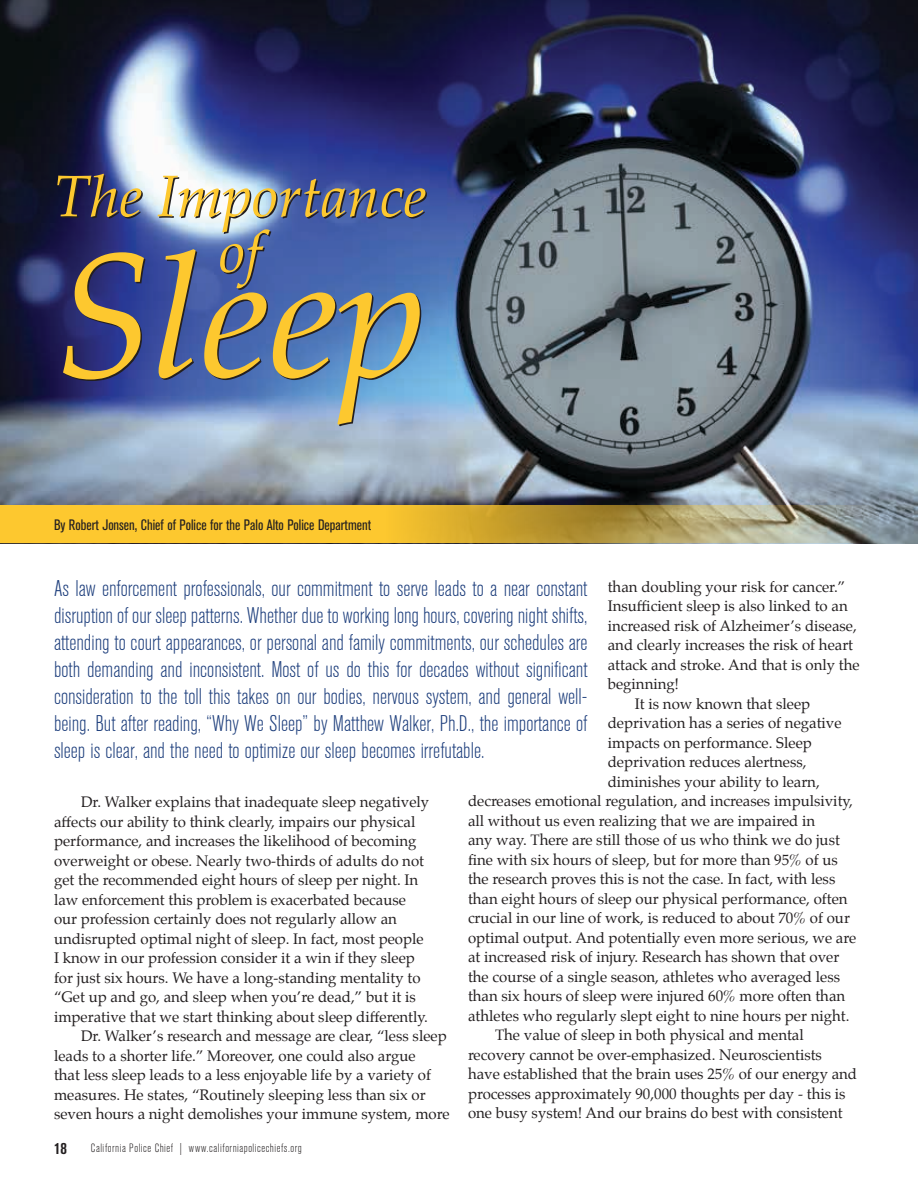
<style>
.page{position:relative;width:918px;height:1188px;background:#fff}
.page>*{position:absolute;margin:0;border:0;box-sizing:border-box;transform-origin:0 0}
.t1{font:italic 176.4px "Palatino";color:#fdc82f}
.t2{font:italic 58.95px "Palatino";color:#fdc82f}
.t3{font:300 condensed 22.5px/27px "Akzidenz Grotesk BE";color:#1d3e7c;text-align:justify}
.t4{font:700 condensed 16.5px "Akzidenz Grotesk BE";color:#231f20}
.t5{font:15px "Palatino";color:#231f20}
.t6{font:condensed 15px "Akzidenz Grotesk BE";color:#231f20}
.t7{font:300 condensed 12px "Akzidenz Grotesk BE";letter-spacing:.045em;color:#231f20}
</style>
<div class="page">
<img style="left:0;top:0;width:918px;height:506px">
<svg style="left:0;top:506px;width:918px;height:37px;background:#d1b049"></svg>
<h2 class="t2" style="left:54px;top:147px;width:374px">The Importance</h2>
<h1 class="t1" style="left:54px;top:168px;width:374px">Sleep</h1>
<h2 class="t2" style="left:219px;top:202px;width:44px">of</h2>
<p class="t6" style="left:54px;top:517px;width:319px">By Robert Jonsen, Chief of Police for the Palo Alto Police Department</p>
<p class="t5" style="left:608px;top:574px;width:239px">than doubling your risk for cancer.”</p>
<p class="t5" style="left:608px;top:594px;width:242px">Insufficient sleep is also linked to an</p>
<p class="t5" style="left:608px;top:613px;width:251px">increased risk of Alzheimer’s disease,</p>
<p class="t5" style="left:608px;top:633px;width:247px">and clearly increases the risk of heart</p>
<p class="t5" style="left:608px;top:652px;width:253px">attack and stroke. And that is only the</p>
<p class="t5" style="left:608px;top:672px;width:73px">beginning!</p>
<p class="t5" style="left:635px;top:691px;width:177px">It is now known that sleep</p>
<p class="t5" style="left:608px;top:711px;width:235px">deprivation has a series of negative</p>
<p class="t5" style="left:608px;top:730px;width:206px">impacts on performance. Sleep</p>
<p class="t5" style="left:608px;top:750px;width:200px">deprivation reduces alertness,</p>
<p class="t5" style="left:608px;top:769px;width:214px">diminishes your ability to learn,</p>
<p class="t5" style="left:468px;top:789px;width:386px">decreases emotional regulation, and increases impulsivity,</p>
<p class="t5" style="left:468px;top:808px;width:349px">all without us even realizing that we are impaired in</p>
<p class="t5" style="left:468px;top:828px;width:373px">any way. There are still those of us who think we do just</p>
<p class="t5" style="left:468px;top:847px;width:371px">fine with six hours of sleep, but for more than 95% of us</p>
<p class="t5" style="left:468px;top:867px;width:369px">the research proves this is not the case. In fact, with less</p>
<p class="t5" style="left:468px;top:886px;width:381px">than eight hours of sleep our physical performance, often</p>
<p class="t5" style="left:468px;top:906px;width:383px">crucial in our line of work, is reduced to about 70% of our</p>
<p class="t5" style="left:468px;top:925px;width:390px">optimal output. And potentially even more serious, we are</p>
<p class="t5" style="left:468px;top:945px;width:373px">at increased risk of injury. Research has shown that over</p>
<p class="t5" style="left:468px;top:964px;width:374px">the course of a single season, athletes who averaged less</p>
<p class="t5" style="left:468px;top:984px;width:379px">than six hours of sleep were injured 60% more often than</p>
<p class="t5" style="left:468px;top:1003px;width:383px">athletes who regularly slept eight to nine hours per night.</p>
<p class="t5" style="left:495px;top:1023px;width:310px">The value of sleep in both physical and mental</p>
<p class="t5" style="left:468px;top:1042px;width:356px">recovery cannot be over-emphasized. Neuroscientists</p>
<p class="t5" style="left:468px;top:1062px;width:391px">have established that the brain uses 25% of our energy and</p>
<p class="t5" style="left:468px;top:1081px;width:379px">processes approximately 90,000 thoughts per day - this is</p>
<p class="t5" style="left:468px;top:1101px;width:376px">one busy system! And our brains do best with consistent</p>
<p class="t3" style="left:54px;top:576px;width:535px">As law enforcement professionals, our commitment to serve leads to a near constant disruption of our sleep patterns. Whether due to working long hours, covering night shifts, attending to court appearances, or personal and family commitments, our schedules are both demanding and inconsistent. Most of us do this for decades without significant consideration to the toll this takes on our bodies, nervous system, and general well&shy;being. But after reading, “Why We Sleep” by Matthew Walker, Ph.D., the importance of sleep is clear, and the need to optimize our sleep becomes irrefutable.</p>
<p class="t5" style="left:81px;top:790px;width:350px">Dr. Walker explains that inadequate sleep negatively</p>
<p class="t5" style="left:54px;top:809px;width:363px">affects our ability to think clearly, impairs our physical</p>
<p class="t5" style="left:54px;top:829px;width:364px">performance, and increases the likelihood of becoming</p>
<p class="t5" style="left:54px;top:848px;width:372px">overweight or obese. Nearly two-thirds of adults do not</p>
<p class="t5" style="left:54px;top:868px;width:366px">get the recommended eight hours of sleep per night. In</p>
<p class="t5" style="left:54px;top:887px;width:354px">law enforcement this problem is exacerbated because</p>
<p class="t5" style="left:54px;top:907px;width:345px">our profession certainly does not regularly allow an</p>
<p class="t5" style="left:54px;top:926px;width:371px">undisrupted optimal night of sleep. In fact, most people</p>
<p class="t5" style="left:54px;top:946px;width:362px">I know in our profession consider it a win if they sleep</p>
<p class="t5" style="left:54px;top:965px;width:368px">for just six hours. We have a long-standing mentality to</p>
<p class="t5" style="left:54px;top:985px;width:363px">“Get up and go, and sleep when you’re dead,” but it is</p>
<p class="t5" style="left:54px;top:1004px;width:375px">imperative that we start thinking about sleep differently.</p>
<p class="t5" style="left:81px;top:1024px;width:367px">Dr. Walker’s research and message are clear, “less sleep</p>
<p class="t5" style="left:54px;top:1043px;width:363px">leads to a shorter life.” Moreover, one could also argue</p>
<p class="t5" style="left:54px;top:1063px;width:379px">that less sleep leads to a less enjoyable life by a variety of</p>
<p class="t5" style="left:54px;top:1082px;width:373px">measures. He states, “Routinely sleeping less than six or</p>
<p class="t5" style="left:54px;top:1102px;width:397px">seven hours a night demolishes your immune system, more</p>
<p class="t4" style="left:54px;top:1139px;width:15px">18</p>
<p class="t7" style="left:91px;top:1142px;width:212px">California Police Chief | www.californiapolicechiefs.org</p>
</div>
